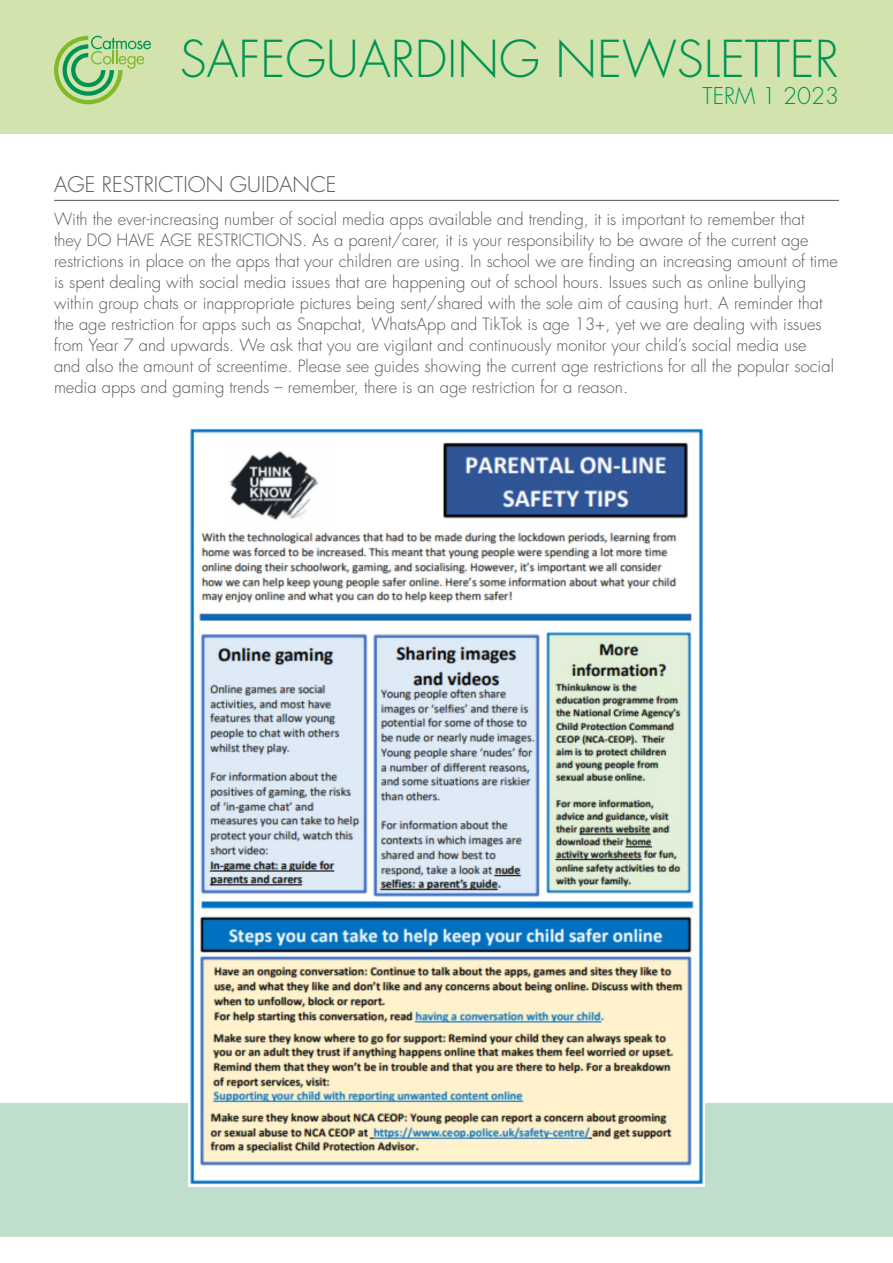
<style>
.page{position:relative;width:893px;height:1263px;background:#fff}
.page>*{position:absolute;margin:0;border:0;box-sizing:border-box;transform-origin:0 0}
.t1{font:300 49.5px "Futura Std";color:#009453}
.t2{font:300 22.5px "Futura Std";color:#009453}
.t3{font:300 21px "Futura Std";color:#575756}
.t4{font:300 16.5px/21px "Futura Std";color:#575756}
</style>
<div class="page">
<div style="left:0;top:0;width:893px;height:133px;background:#d2e3ae"></div>
<div style="left:0;top:1103px;width:893px;height:133px;background:#bfdecb"></div>
<svg style="left:54px;top:36px;width:97px;height:68px"></svg>
<hr style="left:54px;top:200px;width:785px;height:1px;background:#575756">
<img style="left:188px;top:428px;width:517px;height:758px">
<h1 class="t1" style="left:180px;top:28px;width:661px">SAFEGUARDING NEWSLETTER</h1>
<h2 class="t2" style="left:703px;top:82px;width:138px">TERM 1 2023</h2>
<p class="t3" style="left:54px;top:171px;width:284px">AGE RESTRICTION GUIDANCE</p>
<p class="t4" style="left:54px;top:209px;width:785px">With the ever-increasing number of social media apps available and trending, it is important to remember that<br>they DO HAVE AGE RESTRICTIONS. As a parent/carer, it is your responsibility to be aware of the current age restrictions in place on the apps that your children are using. In school we are finding an increasing amount of time is spent dealing with social media issues that are happening out of school hours. Issues such as online bullying within group chats or inappropriate pictures being sent/shared with the sole aim of causing hurt. A reminder that the age restriction for apps such as Snapchat, WhatsApp and TikTok is age 13+, yet we are dealing with issues from Year 7 and upwards. We ask that you are vigilant and continuously monitor your child’s social media use<br>and also the amount of screentime. Please see guides showing the current age restrictions for all the popular social media apps and gaming trends – remember, there is an age restriction for a reason.</p>
</div>
